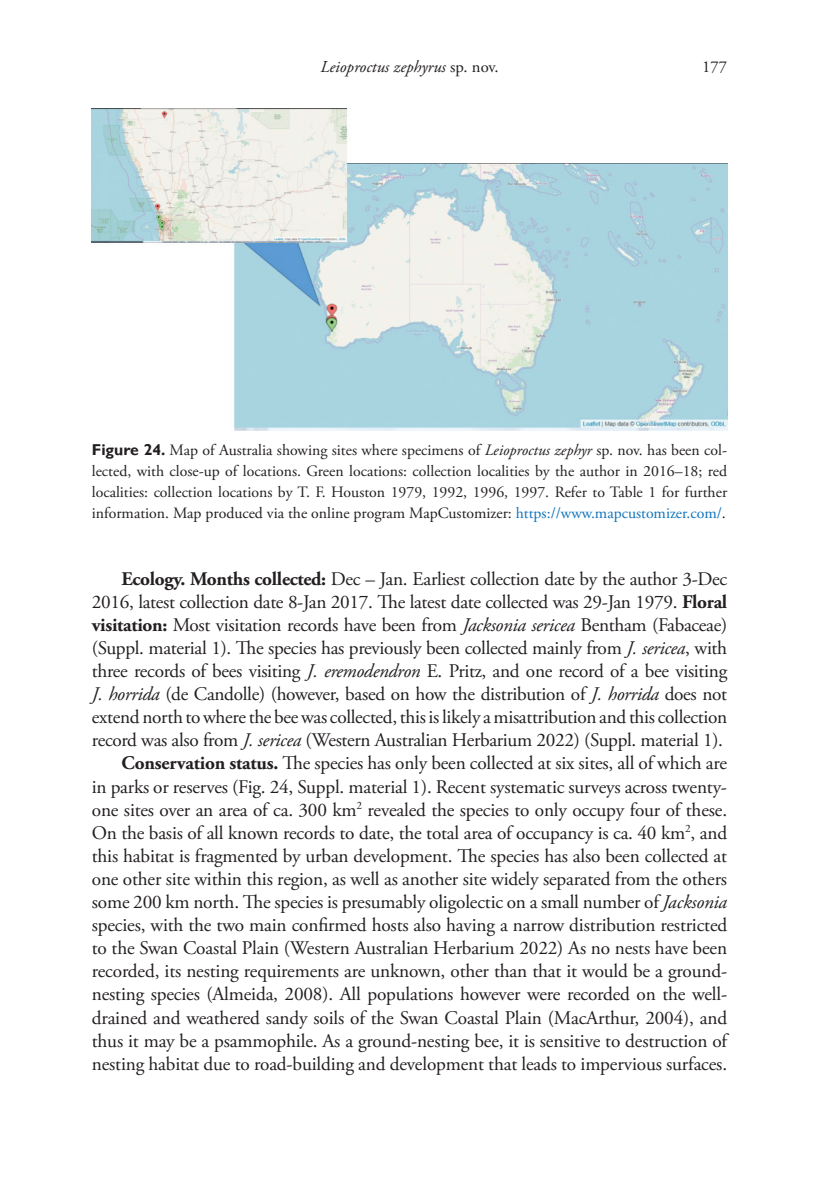
<style>
.page{position:relative;width:819px;height:1191px;background:#fff}
.page>*{position:absolute;margin:0;border:0;box-sizing:border-box;transform-origin:0 0}
.t1{font:19.25px/23.1px "Adobe Garamond Pro";letter-spacing:-.01em;color:#231f20;text-align:right}
.t2{font:italic 16.62px "Adobe Garamond Pro";color:#231f20}
.t3{font:16.62px "Adobe Garamond Pro";color:#231f20}
.t4{font:15.75px/21px "Adobe Garamond Pro";color:#231f20;text-align:justify}
.s1{font-style:normal}
.s2{font-family:"Gill Sans";font-weight:700}
.s3{font-style:italic}
.s4{color:#1074bc}
.s5{font-weight:700}
</style>
<div class="page">
<img style="left:92px;top:108px;width:635px;height:323px">
<p class="t2" style="left:320px;top:56px;width:180px">Leioproctus zephyrus <span class="s1">sp. nov.</span></p>
<p class="t3" style="left:702px;top:56px;width:26px">177</p>
<p class="t4" style="left:92px;top:440px;width:637px"><span class="s2">Figure 24.</span> Map of Australia showing sites where specimens of <span class="s3">Leioproctus zephyr</span> sp. nov. has been col&shy;lected, with close-up of locations. Green locations: collection localities by the author in 2016–18; red localities: collection locations by T. F. Houston 1979, 1992, 1996, 1997. Refer to Table 1 for further information. Map produced via the online program MapCustomizer: <span class="s4">https://www.mapcustomizer.com/</span>.</p>
<p class="t1" style="left:92px;top:567px;width:637px"><span class="s5">Ecology. Months collected:</span> Dec – Jan. Earliest collection date by the author 3-Dec 2016, latest collection date 8-Jan 2017. The latest date collected was 29-Jan 1979. <span class="s5">Floral visitation:</span> Most visitation records have been from <span class="s3">Jacksonia sericea</span> Bentham (Fabaceae) (Suppl. material 1). The species has previously been collected mainly from <span class="s3">J. sericea</span>, with three records of bees visiting <span class="s3">J. eremodendron</span> E. Pritz, and one record of a bee visiting <span class="s3">J. horrida</span> (de Candolle) (however, based on how the distribution of <span class="s3">J. horrida</span> does not extend north to where the bee was collected, this is likely a misattribution and this collection record was also from <span class="s3">J. sericea</span> (Western Australian Herbarium 2022) (Suppl. material 1).<br><span class="s5">Conservation status.</span> The species has only been collected at six sites, all of which are<br>in parks or reserves (Fig. 24, Suppl. material 1). Recent systematic surveys across twenty&shy;one sites over an area of ca. 300 km<sup>2</sup> revealed the species to only occupy four of these.<br>On the basis of all known records to date, the total area of occupancy is ca. 40 km<sup>2</sup>, and this habitat is fragmented by urban development. The species has also been collected at one other site within this region, as well as another site widely separated from the others some 200 km north. The species is presumably oligolectic on a small number of <span class="s3">Jacksonia </span>species, with the two main confirmed hosts also having a narrow distribution restricted to the Swan Coastal Plain (Western Australian Herbarium 2022) As no nests have been recorded, its nesting requirements are unknown, other than that it would be a ground&shy;nesting species (Almeida, 2008). All populations however were recorded on the well&shy;drained and weathered sandy soils of the Swan Coastal Plain (MacArthur, 2004), and thus it may be a psammophile. As a ground-nesting bee, it is sensitive to destruction of nesting habitat due to road-building and development that leads to impervious surfaces.</p>
</div>
